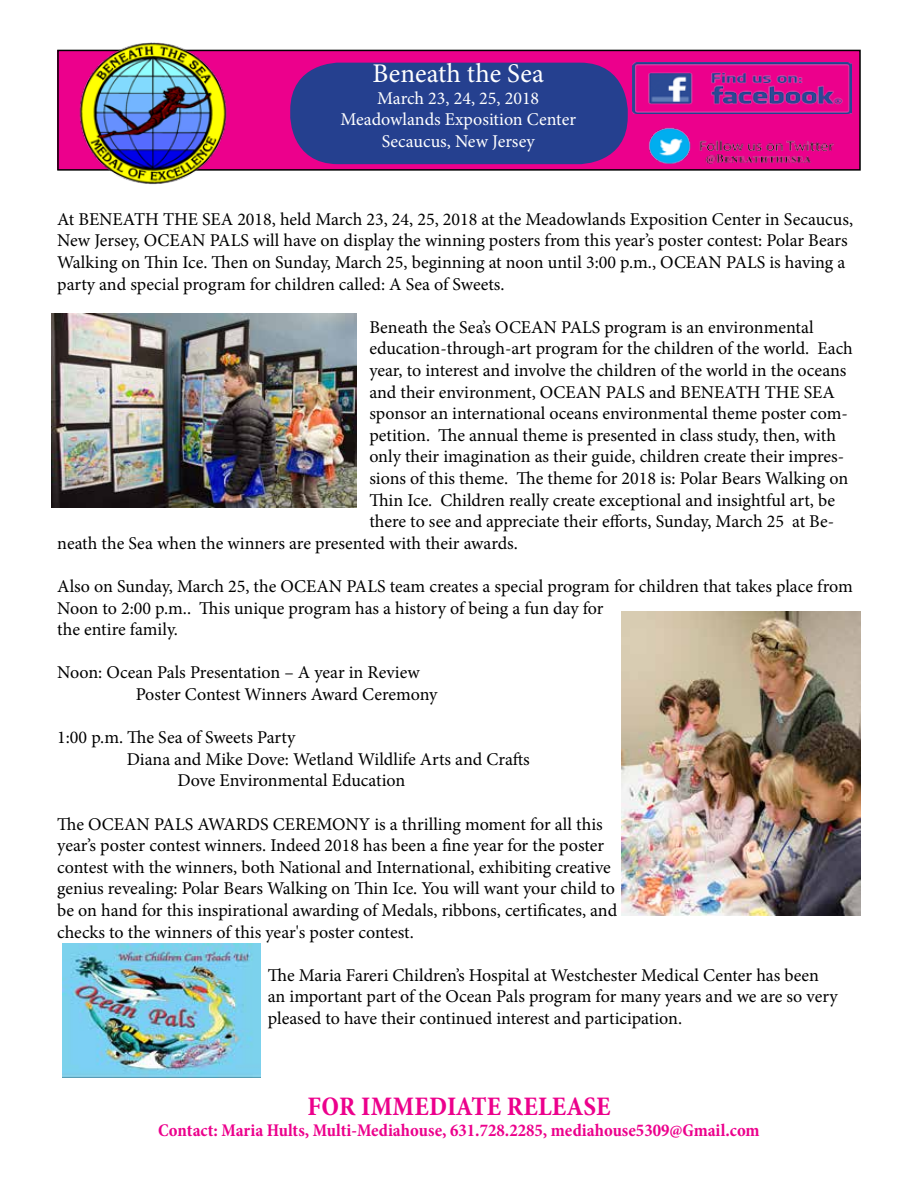
<style>
.page{position:relative;width:918px;height:1188px;background:#fff}
.page>*{position:absolute;margin:0;border:0;box-sizing:border-box;transform-origin:0 0}
.t1{font:700 condensed 27px "Minion Pro";letter-spacing:.01em;color:#ec008c}
.t2{font:27px "Minion Pro";letter-spacing:.005em;color:#fff}
.t3{font:18px/21.6px "Minion Pro";color:#000}
.t4{font:700 condensed 18px "Minion Pro";color:#ec008c}
.t5{font:18px/21.6px "Minion Pro";color:#fff;text-align:center}
</style>
<div class="page">
<div style="left:58px;top:50px;width:802px;height:120px;background:#ec008c"></div>
<div style="left:57px;top:50px;width:804px;height:121px;border:2px solid #000"></div>
<img style="left:76px;top:42px;width:154px;height:143px">
<div style="left:290px;top:63px;width:338px;height:101px;background:#25408f;border-radius:48px"></div>
<img style="left:632px;top:63px;width:219px;height:50px">
<img style="left:648px;top:127px;width:186px;height:37px">
<img style="left:63px;top:944px;width:198px;height:134px">
<img style="left:621px;top:611px;width:240px;height:305px">
<img style="left:52px;top:313px;width:304px;height:195px">
<h1 class="t2" style="left:373px;top:56px;width:173px">Beneath the Sea</h1>
<p class="t5" style="left:340px;top:87px;width:237px">March 23, 24, 25, 2018<br>Meadowlands Exposition Center<br>Secaucus, New Jersey</p>
<p class="t3" style="left:57px;top:208px;width:797px">At BENEATH THE SEA 2018, held March 23, 24, 25, 2018 at the Meadowlands Exposition Center in Secaucus, New Jersey, OCEAN PALS will have on display the winning posters from this year’s poster contest: Polar Bears Walking on Thin Ice. Then on Sunday, March 25, beginning at noon until 3:00 p.m., OCEAN PALS is having a party and special program for children called: A Sea of Sweets.</p>
<p class="t3" style="left:369px;top:316px;width:446px">Beneath the Sea’s OCEAN PALS program is an environmental</p>
<p class="t3" style="left:369px;top:338px;width:485px">education-through-art program for the children of the world. Each</p>
<p class="t3" style="left:369px;top:360px;width:479px">year, to interest and involve the children of the world in the oceans</p>
<p class="t3" style="left:369px;top:381px;width:467px">and their environment, OCEAN PALS and BENEATH THE SEA</p>
<p class="t3" style="left:369px;top:403px;width:480px">sponsor an international oceans environmental theme poster com-</p>
<p class="t3" style="left:369px;top:424px;width:468px">petition. The annual theme is presented in class study, then, with</p>
<p class="t3" style="left:369px;top:446px;width:476px">only their imagination as their guide, children create their impres-</p>
<p class="t3" style="left:369px;top:468px;width:480px">sions of this theme. The theme for 2018 is: Polar Bears Walking on</p>
<p class="t3" style="left:369px;top:489px;width:467px">Thin Ice. Children really create exceptional and insightful art, be</p>
<p class="t3" style="left:369px;top:511px;width:466px">there to see and appreciate their efforts, Sunday, March 25 at Be-</p>
<p class="t3" style="left:57px;top:532px;width:462px">neath the Sea when the winners are presented with their awards.</p>
<p class="t3" style="left:57px;top:576px;width:797px">Also on Sunday, March 25, the OCEAN PALS team creates a special program for children that takes place from<br>Noon to 2:00 p.m.. This unique program has a history of being a fun day for<br>the entire family.</p>
<p class="t3" style="left:136px;top:662px;width:303px;text-indent:-79px">Noon: Ocean Pals Presentation – A year in Review<br>Poster Contest Winners Award Ceremony</p>
<p class="t3" style="left:57px;top:727px;width:240px">1:00 p.m. The Sea of Sweets Party</p>
<p class="t3" style="left:127px;top:748px;width:405px">Diana and Mike Dove: Wetland Wildlife Arts and Crafts</p>
<p class="t3" style="left:177px;top:770px;width:229px">Dove Environmental Education</p>
<p class="t3" style="left:57px;top:813px;width:562px">The OCEAN PALS AWARDS CEREMONY is a thrilling moment for all this year’s poster contest winners. Indeed 2018 has been a fine year for the poster contest with the winners, both National and International, exhibiting creative genius revealing: Polar Bears Walking on Thin Ice. You will want your child to be on hand for this inspirational awarding of Medals, ribbons, certificates, and checks to the winners of this year's poster contest.</p>
<p class="t3" style="left:268px;top:964px;width:572px">The Maria Fareri Children’s Hospital at Westchester Medical Center has been an important part of the Ocean Pals program for many years and we are so very pleased to have their continued interest and participation.</p>
<h1 class="t1" style="left:308px;top:1088px;width:304px">FOR IMMEDIATE RELEASE</h1>
<p class="t4" style="left:158px;top:1118px;width:603px">Contact: Maria Hults, Multi-Mediahouse, 631.728.2285, mediahouse5309@Gmail.com</p>
</div>
